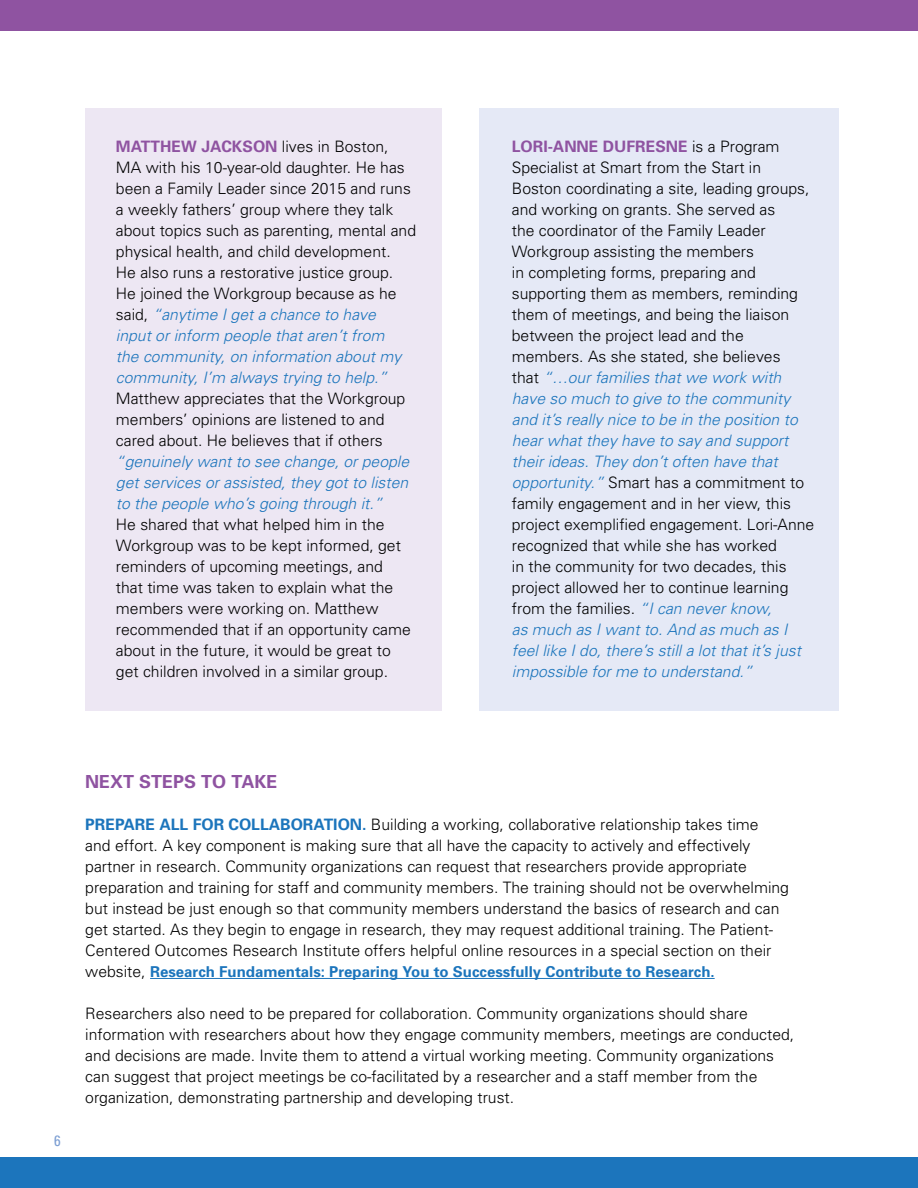
<style>
.page{position:relative;width:918px;height:1188px;background:#fff}
.page>*{position:absolute;margin:0;border:0;box-sizing:border-box;transform-origin:0 0}
.t1{font:700 18px "Univers";color:#8f53a1}
.t2{font:300 15.75px/21px "Univers";color:#000}
.t3{font:italic 300 15.75px/21px "Univers";color:#1c75bc;text-align:justify}
.t4{font:700 15px "Univers";color:#1c75bc}
.t5{font:condensed 15px "Univers";color:#7d9fd3}
.s1{font-weight:700;color:#8f53a1}
.s2{font-style:italic;color:#1c75bc}
.s3{font-weight:700;color:#1c75bc}
.s4{font-weight:300;font-size:15.75px;color:#000}
</style>
<div class="page">
<div style="left:0;top:1158px;width:918px;height:30px;background:#1c75bc"></div>
<div style="left:0;top:0;width:918px;height:30px;background:#8f53a1"></div>
<div style="left:85px;top:108px;width:357px;height:603px;background:#ede7f3"></div>
<div style="left:479px;top:108px;width:360px;height:603px;background:#e5e9f6"></div>
<hr style="left:150px;top:978px;width:565px;height:1px;background:#1c75bc">
<p class="t2" style="left:116px;top:136px;width:302px"><span class="s1">MATTHEW JACKSON</span> lives in Boston, MA with his 10-year-old daughter. He has been a Family Leader since 2015 and runs a weekly fathers’ group where they talk about topics such as parenting, mental and physical health, and child development.<br>He also runs a restorative justice group.<br>He joined the Workgroup because as he said, <span class="s2">“anytime I get a chance to have<br>input or inform people that aren’t from<br>the community, on information about my community, I’m always trying to help.”</span></p>
<p class="t2" style="left:116px;top:388px;width:291px">Matthew appreciates that the Workgroup members’ opinions are listened to and cared about. He believes that if others</p>
<p class="t3" style="left:116px;top:450px;width:295px">“genuinely want to see change, or people get services or assisted, they got to listen to the people who’s going through it.”</p>
<p class="t2" style="left:116px;top:513px;width:296px">He shared that what helped him in the Workgroup was to be kept informed, get reminders of upcoming meetings, and that time was taken to explain what the members were working on. Matthew recommended that if an opportunity came about in the future, it would be great to get children involved in a similar group.</p>
<p class="t2" style="left:512px;top:136px;width:304px"><span class="s1">LORI-ANNE DUFRESNE</span> is a Program Specialist at Smart from the Start in Boston coordinating a site, leading groups, and working on grants. She served as<br>the coordinator of the Family Leader Workgroup assisting the members<br>in completing forms, preparing and supporting them as members, reminding them of meetings, and being the liaison between the project lead and the members. As she stated, she believes<br>that <span class="s2">“…our families that we work with have so much to give to the community and it’s really nice to be in the position to hear what they have to say and support their ideas. They don’t often have that opportunity.”</span> Smart has a commitment to family engagement and in her view, this project exemplified engagement. Lori-Anne recognized that while she has worked<br>in the community for two decades, this project allowed her to continue learning from the families. <span class="s2">“I can never know,<br>as much as I want to. And as much as I feel like I do, there’s still a lot that it’s just impossible for me to understand.”</span></p>
<p class="t5" style="left:54px;top:1131px;width:8px">6</p>
<p class="t1" style="left:85px;top:770px;width:194px">NEXT STEPS TO TAKE</p>
<p class="t2" style="left:85px;top:814px;width:705px"><span class="s3">PREPARE ALL FOR COLLABORATION.</span> Building a working, collaborative relationship takes time<br>and effort. A key component is making sure that all have the capacity to actively and effectively partner in research. Community organizations can request that researchers provide appropriate preparation and training for staff and community members. The training should not be overwhelming but instead be just enough so that community members understand the basics of research and can get started. As they begin to engage in research, they may request additional training. The Patient-Centered Outcomes Research Institute offers helpful online resources in a special section on their</p>
<p class="t4" style="left:85px;top:962px;width:631px"><span class="s4">website,</span> Research Fundamentals: Preparing You to Successfully Contribute to Research.</p>
<p class="t2" style="left:85px;top:1003px;width:710px">Researchers also need to be prepared for collaboration. Community organizations should share information with researchers about how they engage community members, meetings are conducted, and decisions are made. Invite them to attend a virtual working meeting. Community organizations can suggest that project meetings be co-facilitated by a researcher and a staff member from the organization, demonstrating partnership and developing trust.</p>
</div>
